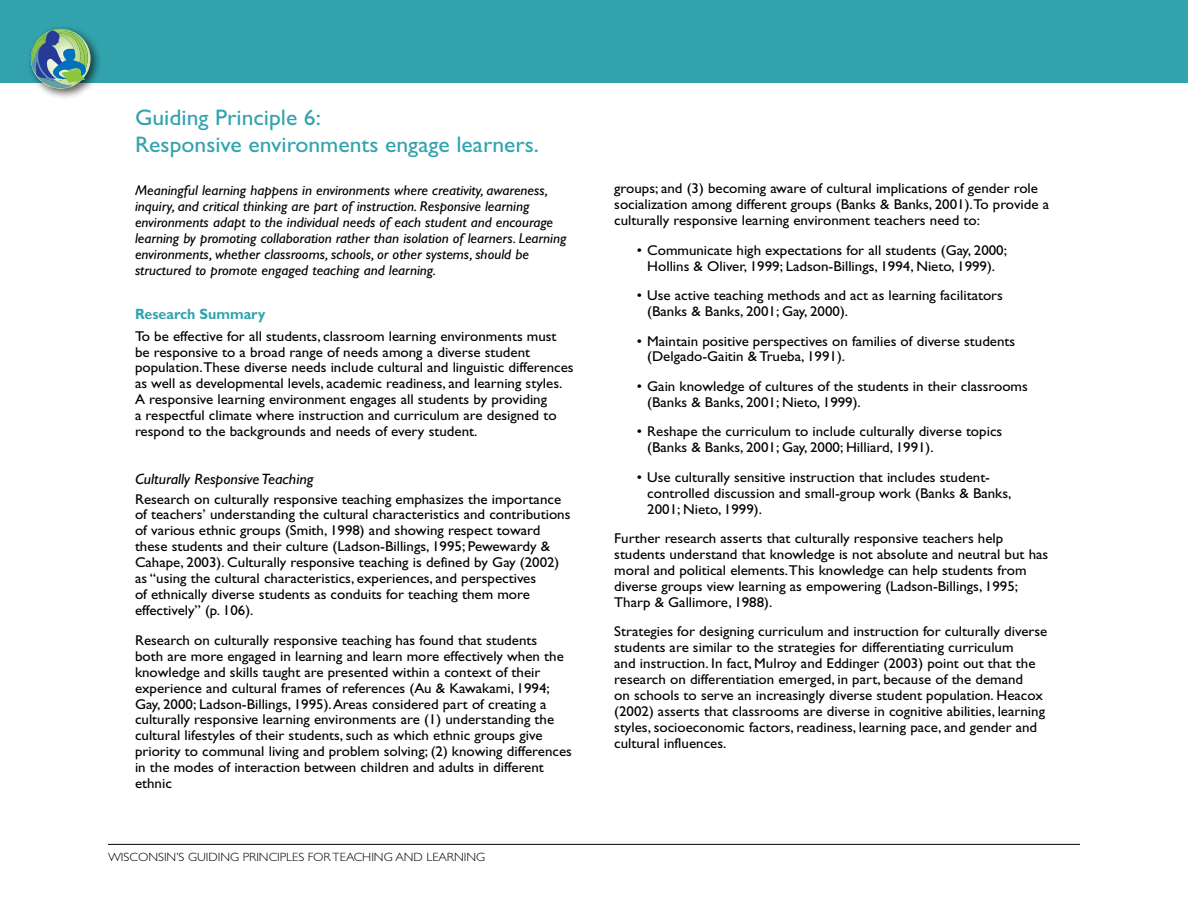
<style>
.page{position:relative;width:1188px;height:918px;background:#fff}
.page>*{position:absolute;margin:0;border:0;box-sizing:border-box;transform-origin:0 0}
.t1{font:22.5px/27px "Gill Sans";color:#33a3ae;scale:1.05 1}
.t2{font:italic 15px "Gill Sans";color:#000;scale:1.06 1}
.t3{font:700 15px "Gill Sans";color:#33a3ae;scale:.95 1}
.t4{font:14.25px/15.9px "Gill Sans";color:#000;scale:1.05 1}
.t5{font:italic 14.25px/15.9px "Gill Sans";color:#000;scale:1.05 1}
.t6{font:300 12px "Gill Sans";color:#000;scale:1.05 1}
</style>
<div class="page">
<hr style="left:108px;top:844px;width:972px;height:1px;background:#000">
<div style="left:0;top:0;width:1188px;height:82px;background:#32a2ad"></div>
<div style="left:26px;top:24px;width:75px;height:76px;background:#000;opacity:.66"></div>
<img style="left:30px;top:29px;width:61px;height:60px">
<h1 class="t1" style="left:135px;top:104px;width:386px">Guiding Principle 6:<br>Responsive environments engage learners.</h1>
<p class="t5" style="left:135px;top:182px;width:412px">Meaningful learning happens in environments where creativity, awareness, inquiry, and critical thinking are part of instruction. Responsive learning environments adapt to the individual needs of each student and encourage learning by promoting collaboration rather than isolation of learners. Learning environments, whether classrooms, schools, or other systems, should be structured to promote engaged teaching and learning.</p>
<p class="t3" style="left:135px;top:305px;width:139px">Research Summary</p>
<p class="t4" style="left:135px;top:328px;width:419px">To be effective for all students, classroom learning environments must be responsive to a broad range of needs among a diverse student population.These diverse needs include cultural and linguistic differences as well as developmental levels, academic readiness, and learning styles.<br>A responsive learning environment engages all students by providing<br>a respectful climate where instruction and curriculum are designed to respond to the backgrounds and needs of every student.</p>
<p class="t2" style="left:135px;top:471px;width:170px">Culturally Responsive Teaching</p>
<p class="t4" style="left:135px;top:491px;width:416px">Research on culturally responsive teaching emphasizes the importance of teachers’ understanding the cultural characteristics and contributions of various ethnic groups (Smith, 1998) and showing respect toward these students and their culture (Ladson-Billings, 1995; Pewewardy &amp; Cahape, 2003). Culturally responsive teaching is defined by Gay (2002) as “using the cultural characteristics, experiences, and perspectives<br>of ethnically diverse students as conduits for teaching them more effectively” (p. 106).</p>
<p class="t4" style="left:135px;top:632px;width:418px">Research on culturally responsive teaching has found that students<br>both are more engaged in learning and learn more effectively when the knowledge and skills taught are presented within a context of their experience and cultural frames of references (Au &amp; Kawakami, 1994; Gay, 2000; Ladson-Billings, 1995). Areas considered part of creating a culturally responsive learning environments are (1) understanding the cultural lifestyles of their students, such as which ethnic groups give priority to communal living and problem solving; (2) knowing differences in the modes of interaction between children and adults in different ethnic</p>
<p class="t6" style="left:108px;top:850px;width:360px">WISCONSIN’S GUIDING PRINCIPLES FOR TEACHING AND LEARNING</p>
<p class="t4" style="left:614px;top:181px;width:416px">groups; and (3) becoming aware of cultural implications of gender role socialization among different groups (Banks &amp; Banks, 2001).To provide a culturally responsive learning environment teachers need to:</p>
<p class="t4" style="left:637px;top:242px;width:354px;text-align:center">• Communicate high expectations for all students (Gay, 2000;<br>Hollins &amp; Oliver, 1999; Ladson-Billings, 1994, Nieto, 1999).</p>
<p class="t4" style="left:647px;top:287px;width:340px;text-indent:-11px">• Use active teaching methods and act as learning facilitators (Banks &amp; Banks, 2001; Gay, 2000).</p>
<p class="t4" style="left:647px;top:333px;width:352px;text-indent:-11px">• Maintain positive perspectives on families of diverse students (Delgado-Gaitin &amp; Trueba, 1991).</p>
<p class="t4" style="left:647px;top:378px;width:364px;text-indent:-11px">• Gain knowledge of cultures of the students in their classrooms (Banks &amp; Banks, 2001; Nieto, 1999).</p>
<p class="t4" style="left:647px;top:424px;width:340px;text-indent:-11px">• Reshape the curriculum to include culturally diverse topics (Banks &amp; Banks, 2001; Gay, 2000; Hilliard, 1991).</p>
<p class="t4" style="left:647px;top:469px;width:348px;text-indent:-11px">• Use culturally sensitive instruction that includes student&shy;controlled discussion and small-group work (Banks &amp; Banks,<br>2001; Nieto, 1999).</p>
<p class="t4" style="left:614px;top:530px;width:415px">Further research asserts that culturally responsive teachers help students understand that knowledge is not absolute and neutral but has moral and political elements.This knowledge can help students from diverse groups view learning as empowering (Ladson-Billings, 1995; Tharp &amp; Gallimore, 1988).</p>
<p class="t4" style="left:614px;top:624px;width:414px">Strategies for designing curriculum and instruction for culturally diverse students are similar to the strategies for differentiating curriculum<br>and instruction. In fact, Mulroy and Eddinger (2003) point out that the research on differentiation emerged, in part, because of the demand<br>on schools to serve an increasingly diverse student population. Heacox (2002) asserts that classrooms are diverse in cognitive abilities, learning styles, socioeconomic factors, readiness, learning pace, and gender and cultural influences.</p>
</div>
